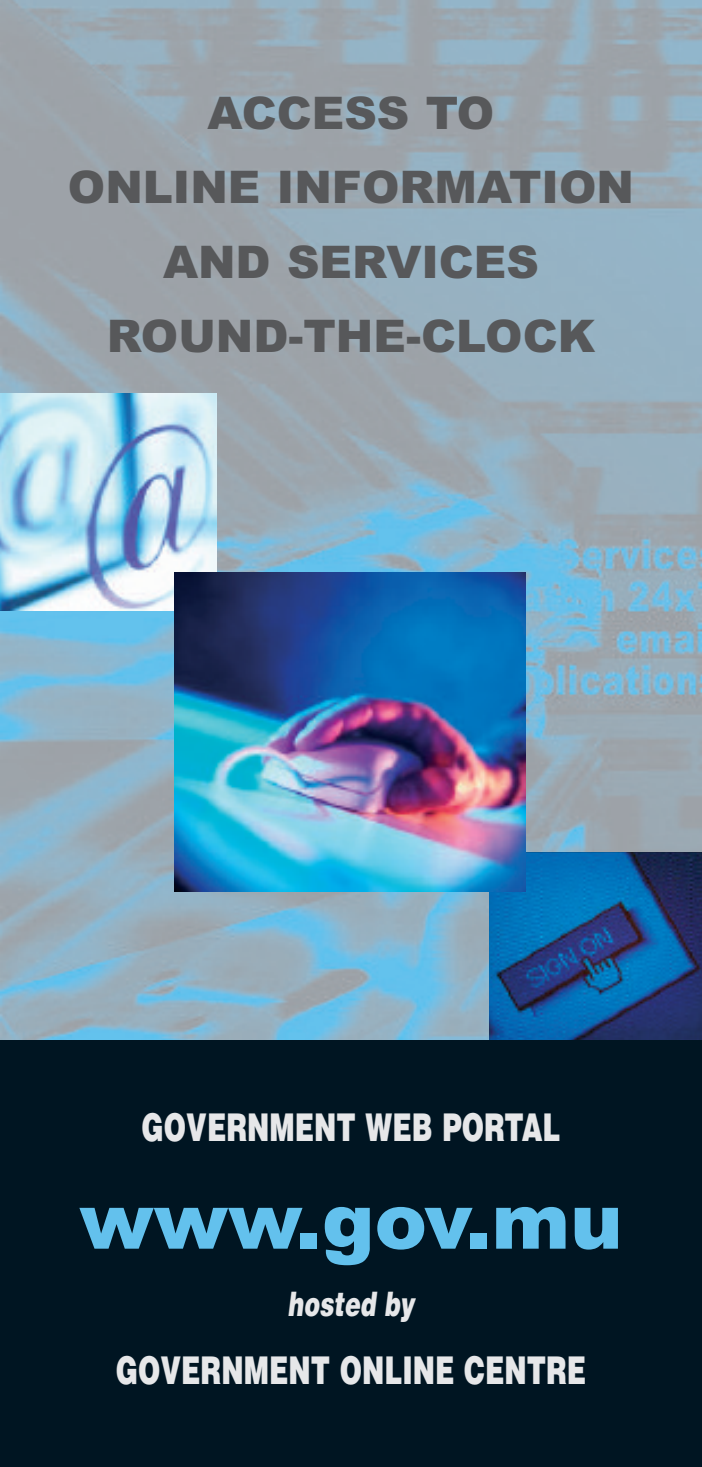
<style>
.page{position:relative;width:702px;height:1467px;background:#fff}
.page>*{position:absolute;margin:0;border:0;box-sizing:border-box;transform-origin:0 0}
.t1{font:900 78.75px "Arial";color:#63c1ed}
.t2{font:900 45px/74.2px "Arial";color:#57585a;text-align:center}
.t3{font:900 38.25px "Helvetica";color:#e6e7e9;scale:.7 1}
.t4{font:italic 900 33.75px "Helvetica";color:#e6e7e9;scale:.7 1}
</style>
<div class="page">
<img style="left:0;top:0;width:702px;height:1040px">
<img style="left:0;top:393px;width:217px;height:217px">
<img style="left:489px;top:853px;width:213px;height:187px">
<img style="left:174px;top:572px;width:351px;height:319px">
<div style="left:0;top:1040px;width:702px;height:427px;background:#001522"></div>
<p class="t2" style="left:68px;top:76px;width:567px">ACCESS TO<br>ONLINE INFORMATION<br>AND SERVICES<br>ROUND-THE-CLOCK</p>
<p class="t3" style="left:141px;top:1105px;width:600px">GOVERNMENT WEB PORTAL</p>
<h1 class="t1" style="left:79px;top:1175px;width:545px">www.gov.mu</h1>
<p class="t4" style="left:287px;top:1285px;width:183px">hosted by</p>
<p class="t3" style="left:116px;top:1348px;width:673px">GOVERNMENT ONLINE CENTRE</p>
</div>
